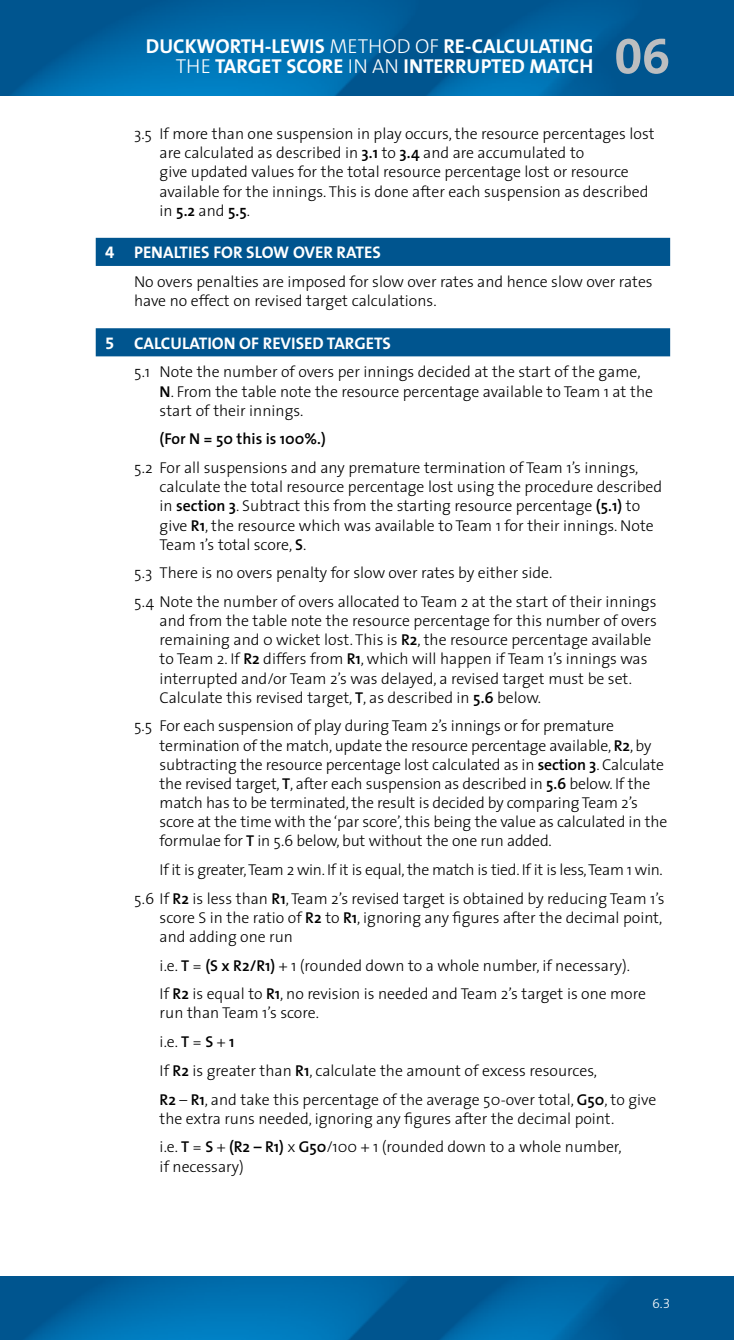
<style>
.page{position:relative;width:734px;height:1340px;background:#fff}
.page>*{position:absolute;margin:0;border:0;box-sizing:border-box;transform-origin:0 0}
.t1{font:50.62px "The Sans Bold Expert";color:#bcbec0}
.t2{font:700 20.25px/20.2px "The Sans";color:#fff}
.t3{font:700 16.88px "The Sans";color:#fff}
.t4{font:300 15.75px/19.1px "The Sans";color:#000}
.t5{font:300 15.75px/28.8px "The Sans";letter-spacing:-.02em;color:#000;text-align:right}
.t6{font:600 15.75px "The Sans";color:#000}
.t7{font:13.5px "The Sans Light Expert";color:#fff}
.s1{font-weight:300}
.s2{font-weight:600}
.s3{font-family:"The Sans Bold Expert";font-weight:400}
</style>
<div class="page">
<img style="left:0;top:1276px;width:733px;height:63px">
<img style="left:0;top:0;width:733px;height:96px">
<div style="left:96px;top:238px;width:574px;height:28px;background:#00558f"></div>
<div style="left:96px;top:328px;width:574px;height:28px;background:#00558f"></div>
<p class="t2" style="left:176px;top:36px;width:419px;text-indent:9px">KWORTH-LEWIS <span class="s1">METHOD OF</span> RE-CALCU LATING<br><span class="s1">THE</span> TARGET SCORE <span class="s1">IN AN</span> INTERRU</p>
<p class="t2" style="left:146px;top:36px;width:14px">DUC</p>
<p class="t2" style="left:480px;top:56px;width:114px">PTED MATC H</p>
<h1 class="t1" style="left:614px;top:14px;width:57px">06</h1>
<p class="t4" style="left:159px;top:124px;width:496px;text-indent:-26px">3.5 If more than one suspension in play occurs, the resource percentages lost are calculated as described in <span class="s2">3.1</span> to <span class="s2">3.4</span> and are accumulated to<br>give updated values for the total resource percentage lost or resource available for the innings. This is done after each suspension as described in <span class="s2">5.2</span> and <span class="s2">5.5</span>.</p>
<p class="t3" style="left:105px;top:238px;width:268px"><span class="s3">4</span> PENALTIES FOR SLOWOVER RATES</p>
<p class="t4" style="left:134px;top:271px;width:520px">No overs penalties are imposed for slow over rates and hence slow over rates have no effect on revised target calculations.</p>
<p class="t3" style="left:105px;top:329px;width:286px"><span class="s3">5</span> CALCULATIONOF REVISE D TARGETS</p>
<p class="t4" style="left:159px;top:362px;width:495px;text-indent:-26px">5.1 Note the number of overs per innings decided at the start of the game,<br><span class="s2">N</span>. From the table note the resource percentage available to Team 1 at the start of their innings.</p>
<p class="t6" style="left:159px;top:426px;width:168px">(For N = 50 this is 100%.)</p>
<p class="t4" style="left:159px;top:458px;width:504px;text-indent:-26px">5.2 For all suspensions and any premature termination of Team 1’s innings, calculate the total resource percentage lost using the procedure described in <span class="s2">section 3</span>. Subtract this from the starting resource percentage <span class="s2">(5.1)</span> to give <span class="s2">R1</span>, the resource which was available to Team 1 for their innings. Note Team 1’s total score, <span class="s2">S</span>.</p>
<p class="t4" style="left:134px;top:558px;width:524px;line-height:28.8px">5.3 There is no overs penalty for slow over rates by either side.<br>5.4 Note the number of overs allocated to Team 2 at the start of their innings</p>
<p class="t4" style="left:160px;top:610px;width:498px">and from the table note the resource percentage for this number of overs remaining and 0 wicket lost. This is <span class="s2">R2</span>, the resource percentage available to Team 2. If <span class="s2">R2</span> differs from <span class="s2">R1</span>, which will happen if Team 1’s innings was interrupted and/or Team 2’s was delayed, a revised target must be set.<br>Calculate this revised target, <span class="s2">T</span>, as described in <span class="s2">5.6</span> below.</p>
<p class="t4" style="left:160px;top:716px;width:509px;text-indent:-26px">5.5 For each suspension of play during Team 2’s innings or for premature termination of the match, update the resource percentage available, <span class="s2">R2</span>, by subtracting the resource percentage lost calculated as in <span class="s2">section 3</span>. Calculate the revised target, <span class="s2">T</span>, after each suspension as described in <span class="s2">5.6</span> below. If the match has to be terminated, the result is decided by comparing Team 2’s score at the time with the ‘par score’, this being the value as calculated in the formulae for <span class="s2">T</span> in 5.6 below, but without the one run added.</p>
<p class="t5" style="left:134px;top:854px;width:532px">If it is greater, Team 2 win. If it is equal, the match is tied. If it is less, Team 1 win.<br>5.6 If <span class="s2">R2</span> is less than <span class="s2">R1</span>, Team 2’s revised target is obtained by reducing Team 1’s</p>
<p class="t4" style="left:160px;top:907px;width:504px">score S in the ratio of <span class="s2">R2</span> to <span class="s2">R1</span>, ignoring any figures after the decimal point, and adding one run</p>
<p class="t4" style="left:160px;top:950px;width:488px;line-height:28.8px">i.e. <span class="s2">T</span> = <span class="s2">(S x R2/R1)</span> + 1 (rounded down to a whole number, if necessary).<br>If <span class="s2">R2</span> is equal to <span class="s2">R1</span>, no revision is needed and Team 2’s target is one more</p>
<p class="t4" style="left:160px;top:998px;width:498px;line-height:28.8px">run than Team 1’s score.<br>i.e. <span class="s2">T</span> = <span class="s2">S</span> + <span class="s2">1<br></span>If <span class="s2">R2</span> is greater than <span class="s2">R1</span>, calculate the amount of excess resources,<br><span class="s2">R2</span> – <span class="s2">R1</span>, and take this percentage of the average 50-over total, <span class="s2">G50</span>, to give</p>
<p class="t4" style="left:160px;top:1103px;width:463px;line-height:28.8px">the extra runs needed, ignoring any figures after the decimal point. i.e. <span class="s2">T</span> = <span class="s2">S</span> + <span class="s2">(R2 – R1)</span> x <span class="s2">G50</span>/100 + 1 (rounded down to a whole number,</p>
<p class="t4" style="left:160px;top:1156px;width:86px">if necessary)</p>
<p class="t7" style="left:652px;top:1291px;width:19px">6.3</p>
</div>
